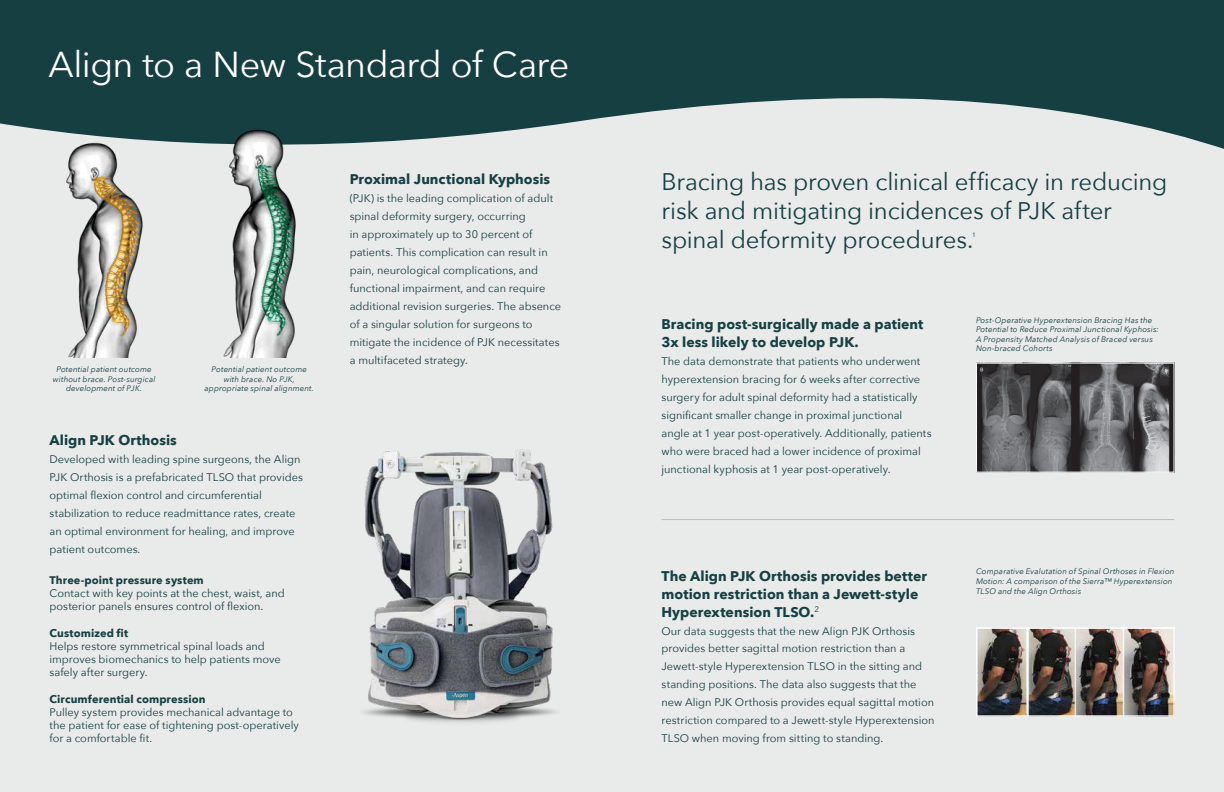
<style>
.page{position:relative;width:1224px;height:792px;background:#e9eaea}
.page>*{position:absolute;margin:0;border:0;box-sizing:border-box;transform-origin:0 0}
.t1{font:36px "Avenir Next";letter-spacing:-.015em;color:#fff}
.t2{font:24px/28.8px "Avenir Next";letter-spacing:-.01em;color:#163f42}
.t3{font:700 14px/18px "Avenir Next";color:#163f42}
.t4{font:11px/18px "Avenir Next";color:#163f42}
.t5{font:700 11px "Avenir Next";letter-spacing:.005em;color:#163f42}
.t6{font:italic 8px/9.6px "Avenir Next";letter-spacing:.015em;color:#163f42}
.t7{font:6.4px "Avenir Next";color:#163f42}
</style>
<div class="page">
<svg style="left:0;top:0;width:1224px;height:149px;fill:#163f42"></svg>
<img style="left:363px;top:449px;width:193px;height:274px">
<hr style="left:662px;top:519px;width:512px;height:1px;background:#97d3ba">
<img style="left:978px;top:630px;width:194px;height:84px">
<div style="left:976px;top:628px;width:198px;height:88px;border:1px solid #fff"></div>
<img style="left:978px;top:365px;width:194px;height:106px">
<div style="left:976px;top:363px;width:198px;height:110px;border:1px solid #fff"></div>
<img style="left:219px;top:126px;width:80px;height:232px">
<img style="left:64px;top:139px;width:80px;height:219px">
<h1 class="t1" style="left:48px;top:34px;width:523px">Align to a New Standard of Care</h1>
<p class="t6" style="left:53px;top:364px;width:104px;text-align:center">Potential patient outcome without brace. Post-surgical development of PJK.</p>
<p class="t6" style="left:205px;top:364px;width:111px;text-align:center">Potential patient outcome with brace. No PJK, appropriate spinal alignment.</p>
<p class="t3" style="left:50px;top:431px;width:129px">Align PJK Orthosis</p>
<p class="t4" style="left:50px;top:450px;width:255px">Developed with leading spine surgeons, the Align PJK Orthosis is a prefabricated TLSO that provides optimal flexion control and circumferential stabilization to reduce readmittance rates, create an optimal environment for healing, and improve patient outcomes.</p>
<p class="t5" style="left:50px;top:571px;width:156px">Three-point pressure system</p>
<p class="t4" style="left:50px;top:586px;width:237px;line-height:13.2px">Contact with key points at the chest, waist, and posterior panels ensures control of flexion.</p>
<p class="t5" style="left:50px;top:623px;width:80px">Customized fit</p>
<p class="t4" style="left:50px;top:639px;width:233px;line-height:13.2px">Helps restore symmetrical spinal loads and improves biomechanics to help patients move safely after surgery.</p>
<p class="t5" style="left:50px;top:690px;width:157px">Circumferential compression</p>
<p class="t4" style="left:50px;top:705px;width:251px;line-height:13.2px">Pulley system provides mechanical advantage to the patient for ease of tightening post-operatively for a comfortable fit.</p>
<p class="t3" style="left:350px;top:170px;width:202px">Proximal Junctional Kyphosis</p>
<p class="t4" style="left:350px;top:189px;width:213px">(PJK) is the leading complication of adult spinal deformity surgery, occurring<br>in approximately up to 30 percent of patients. This complication can result in pain, neurological complications, and functional impairment, and can require additional revision surgeries. The absence of a singular solution for surgeons to mitigate the incidence of PJK necessitates a multifaceted strategy.</p>
<h2 class="t2" style="left:662px;top:166px;width:507px">Bracing has proven clinical efficacy in reducing risk and mitigating incidences of PJK after spinal deformity procedures.</h2>
<p class="t7" style="left:972px;top:229px;width:5px">1</p>
<p class="t3" style="left:662px;top:315px;width:264px">Bracing post-surgically made a patient<br>3x less likely to develop PJK.</p>
<p class="t4" style="left:662px;top:351px;width:272px">The data demonstrate that patients who underwent hyperextension bracing for 6 weeks after corrective surgery for adult spinal deformity had a statistically significant smaller change in proximal junctional angle at 1 year post-operatively. Additionally, patients who were braced had a lower incidence of proximal junctional kyphosis at 1 year post-operatively.</p>
<p class="t3" style="left:662px;top:566px;width:267px">The Align PJK Orthosis provides better motion restriction than a Jewett-style<br>Hyperextension TLSO.<sup>2</sup></p>
<p class="t4" style="left:662px;top:621px;width:275px">Our data suggests that the new Align PJK Orthosis provides better sagittal motion restriction than a Jewett-style Hyperextension TLSO in the sitting and standing positions. The data also suggests that the new Align PJK Orthosis provides equal sagittal motion restriction compared to a Jewett-style Hyperextension TLSO when moving from sitting to standing.</p>
<p class="t6" style="left:976px;top:315px;width:185px">Post-Operative Hyperextension Bracing Has the Potential to Reduce Proximal Junctional Kyphosis:<br>A Propensity Matched Analysis of Braced versus Non-braced Cohorts</p>
<p class="t6" style="left:976px;top:567px;width:200px">Comparative Evalutation of Spinal Orthoses in Flexion<br>Motion: A comparison of the Sierra™ Hyperextension<br>TLSO and the Align Orthosis</p>
</div>
